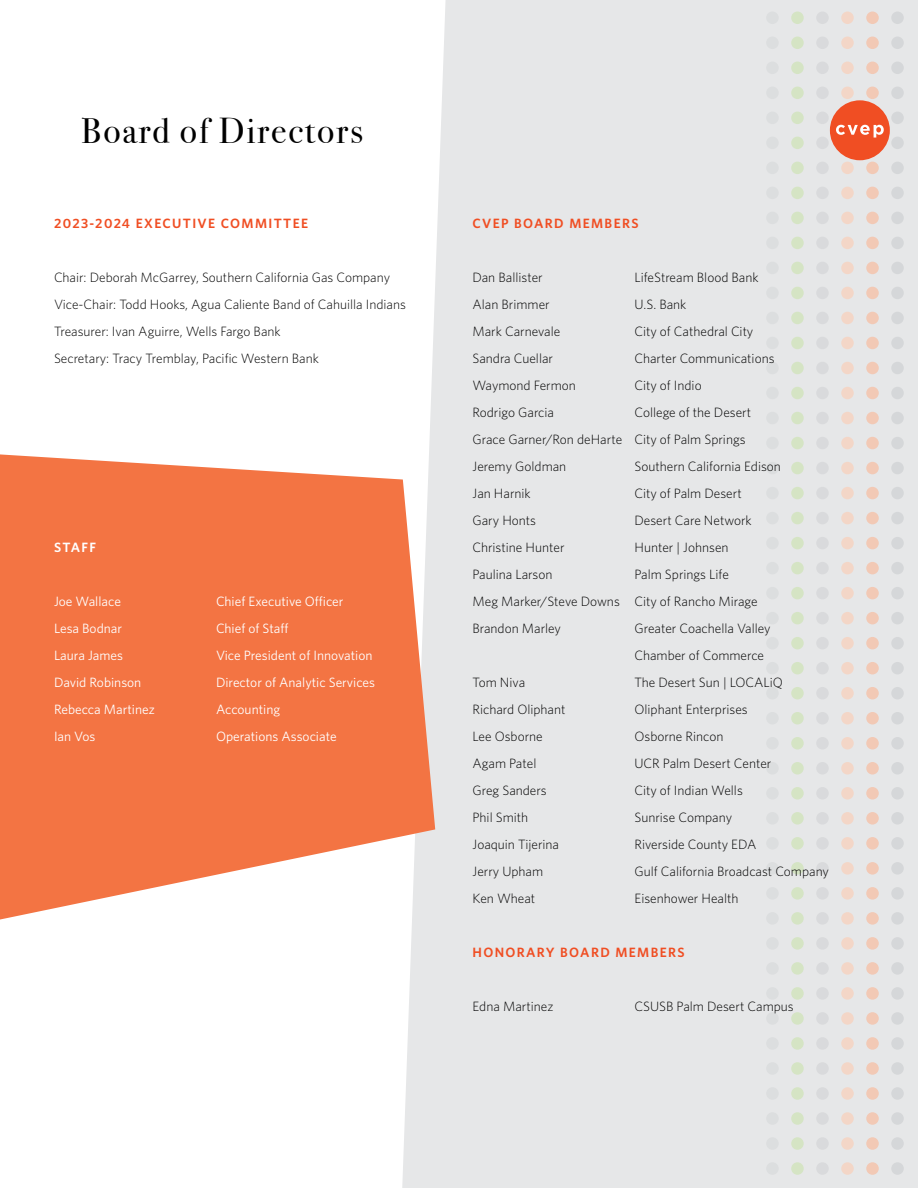
<style>
.page{position:relative;width:918px;height:1188px;background:#fff}
.page>*{position:absolute;margin:0;border:0;box-sizing:border-box;transform-origin:0 0}
.t1{font:36px "Bodoni Svty Two ITCTT";letter-spacing:.05em;color:#000}
.t2{font:300 13.5px/27px "Whitney";color:#000}
.t3{font:13.5px "Whitney";color:#fff}
.t4{font:600 13.5px "Whitney";letter-spacing:.1em;color:#f04e23}
.t5{font:600 13.5px "Whitney";letter-spacing:.095em;color:#fff}
</style>
<div class="page">
<div style="left:402px;top:0;width:516px;height:1188px;background:#e6e7e8"></div>
<svg style="left:766px;top:12px;width:13px;height:1163px;background:#e2e3e4"></svg>
<svg style="left:791px;top:12px;width:13px;height:1163px;background:#dfe5da"></svg>
<svg style="left:816px;top:12px;width:13px;height:1163px;background:#e1e2e3"></svg>
<svg style="left:891px;top:12px;width:13px;height:1163px;background:#dfe0e2"></svg>
<div style="left:830px;top:100px;width:60px;height:60px;background:#f04e23;border-radius:50%"></div>
<svg style="left:836px;top:12px;width:48px;height:1163px;background:#e8dcd7"></svg>
<svg style="left:0;top:454px;width:435px;height:466px;background:#f4885e"></svg>
<h1 class="t1" style="left:81px;top:101px;width:284px">Board of Directors</h1>
<p class="t4" style="left:54px;top:214px;width:256px">2023-2024 EXECUTIVE COMMITTEE</p>
<p class="t2" style="left:54px;top:263px;width:354px">Chair: Deborah McGarrey, Southern California Gas Company Vice-Chair: Todd Hooks, Agua Caliente Band of Cahuilla Indians Treasurer: Ivan Aguirre, Wells Fargo Bank<br>Secretary: Tracy Tremblay, Pacific Western Bank</p>
<p class="t5" style="left:54px;top:538px;width:44px">STAFF</p>
<p class="t3" style="left:54px;top:592px;width:69px">Joe Wallace</p>
<p class="t3" style="left:216px;top:592px;width:129px">Chief Executive Officer</p>
<p class="t3" style="left:54px;top:619px;width:70px">Lesa Bodnar</p>
<p class="t3" style="left:216px;top:619px;width:74px">Chief of Staff</p>
<p class="t3" style="left:54px;top:646px;width:71px">Laura James</p>
<p class="t3" style="left:216px;top:646px;width:158px">Vice President of Innovation</p>
<p class="t3" style="left:54px;top:673px;width:89px">David Robinson</p>
<p class="t3" style="left:216px;top:673px;width:161px">Director of Analytic Services</p>
<p class="t3" style="left:54px;top:700px;width:102px">Rebecca Martinez</p>
<p class="t3" style="left:216px;top:700px;width:66px">Accounting</p>
<p class="t3" style="left:54px;top:727px;width:43px">Ian Vos</p>
<p class="t3" style="left:216px;top:727px;width:122px">Operations Associate</p>
<p class="t4" style="left:472px;top:214px;width:168px">CVEP BOARD MEMBERS</p>
<p class="t2" style="left:472px;top:263px;width:72px">Dan Ballister</p>
<p class="t2" style="left:634px;top:263px;width:126px">LifeStream Blood Bank</p>
<p class="t2" style="left:472px;top:290px;width:79px">Alan Brimmer</p>
<p class="t2" style="left:634px;top:290px;width:53px">U.S. Bank</p>
<p class="t2" style="left:472px;top:317px;width:89px">Mark Carnevale</p>
<p class="t2" style="left:634px;top:317px;width:120px">City of Cathedral City</p>
<p class="t2" style="left:472px;top:344px;width:82px">Sandra Cuellar</p>
<p class="t2" style="left:634px;top:344px;width:142px">Charter Communications</p>
<p class="t2" style="left:472px;top:371px;width:105px">Waymond Fermon</p>
<p class="t2" style="left:634px;top:371px;width:69px">City of Indio</p>
<p class="t2" style="left:472px;top:398px;width:83px">Rodrigo Garcia</p>
<p class="t2" style="left:472px;top:398px;width:280px;text-indent:162px">College of the Desert<br>Grace Garner/Ron deHarte City of Palm Springs<br>Jeremy Goldman</p>
<p class="t2" style="left:634px;top:452px;width:148px">Southern California Edison</p>
<p class="t2" style="left:472px;top:479px;width:60px">Jan Harnik</p>
<p class="t2" style="left:634px;top:479px;width:109px">City of Palm Desert</p>
<p class="t2" style="left:472px;top:506px;width:65px">Gary Honts</p>
<p class="t2" style="left:634px;top:506px;width:119px">Desert Care Network</p>
<p class="t2" style="left:472px;top:533px;width:94px">Christine Hunter</p>
<p class="t2" style="left:634px;top:533px;width:96px">Hunter | Johnsen</p>
<p class="t2" style="left:472px;top:560px;width:81px">Paulina Larson</p>
<p class="t2" style="left:472px;top:560px;width:287px;text-indent:162px">Palm Springs Life<br>Meg Marker/Steve Downs City of Rancho Mirage<br>Brandon Marley</p>
<p class="t2" style="left:634px;top:614px;width:138px">Greater Coachella Valley<br>Chamber of Commerce</p>
<p class="t2" style="left:472px;top:668px;width:54px">Tom Niva</p>
<p class="t2" style="left:634px;top:668px;width:150px">The Desert Sun | LOCALiQ</p>
<p class="t2" style="left:472px;top:695px;width:95px">Richard Oliphant</p>
<p class="t2" style="left:634px;top:695px;width:115px">Oliphant Enterprises</p>
<p class="t2" style="left:472px;top:722px;width:72px">Lee Osborne</p>
<p class="t2" style="left:634px;top:722px;width:90px">Osborne Rincon</p>
<p class="t2" style="left:472px;top:749px;width:65px">Agam Patel</p>
<p class="t2" style="left:634px;top:749px;width:138px">UCR Palm Desert Center</p>
<p class="t2" style="left:472px;top:776px;width:76px">Greg Sanders</p>
<p class="t2" style="left:634px;top:776px;width:110px">City of Indian Wells</p>
<p class="t2" style="left:472px;top:803px;width:57px">Phil Smith</p>
<p class="t2" style="left:634px;top:803px;width:99px">Sunrise Company</p>
<p class="t2" style="left:472px;top:830px;width:88px">Joaquin Tijerina</p>
<p class="t2" style="left:634px;top:830px;width:123px">Riverside County EDA</p>
<p class="t2" style="left:472px;top:857px;width:72px">Jerry Upham</p>
<p class="t2" style="left:634px;top:857px;width:196px">Gulf California Broadcast Company</p>
<p class="t2" style="left:472px;top:884px;width:64px">Ken Wheat</p>
<p class="t2" style="left:634px;top:884px;width:106px">Eisenhower Health</p>
<p class="t4" style="left:472px;top:943px;width:214px">HONORARY BOARD MEMBERS</p>
<p class="t2" style="left:472px;top:992px;width:82px">Edna Martinez</p>
<p class="t2" style="left:634px;top:992px;width:161px">CSUSB Palm Desert Campus</p>
</div>
